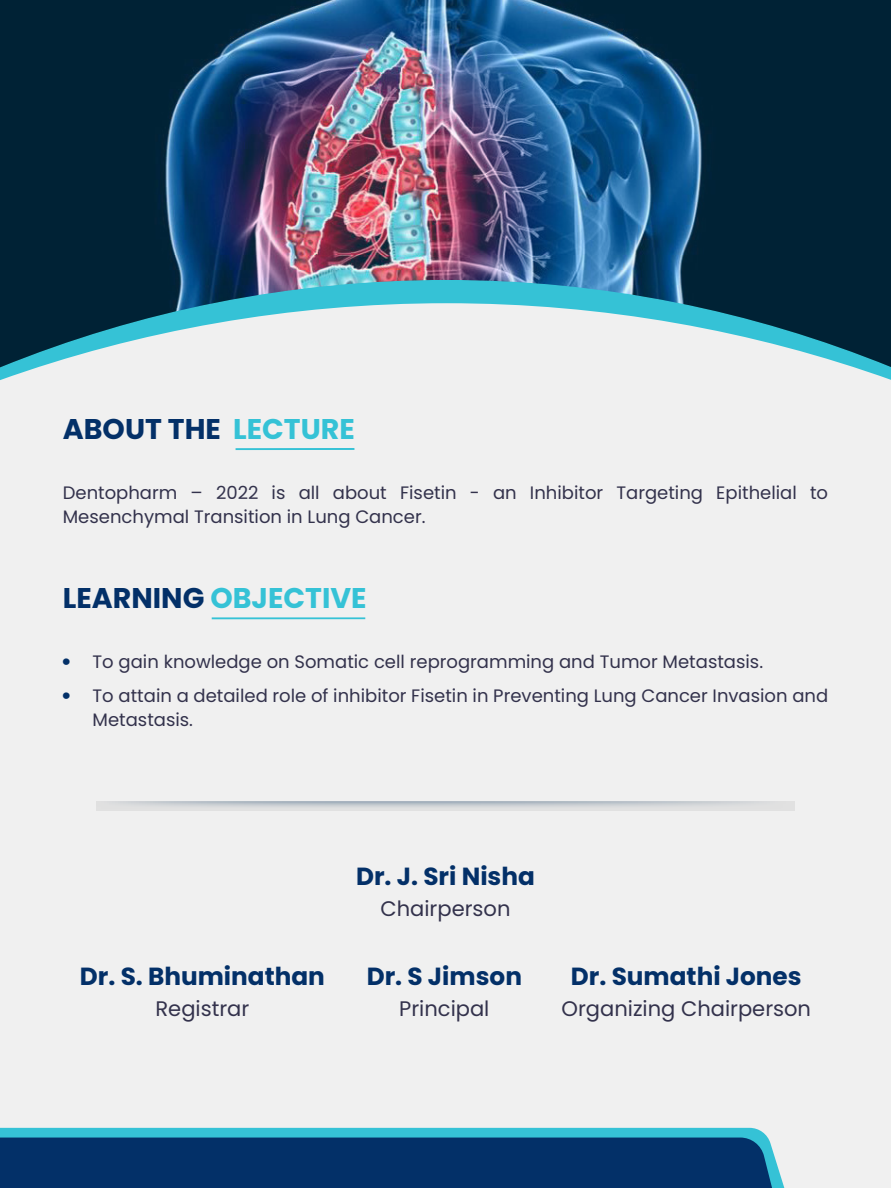
<style>
.page{position:relative;width:891px;height:1188px;background:#fff}
.page>*{position:absolute;margin:0;border:0;box-sizing:border-box;transform-origin:0 0}
.t1{font:700 28.5px "Poppins";color:#35c2d6}
.t2{font:700 28.5px "Poppins";color:#033068}
.t3{font:700 24.75px "Poppins";color:#033068}
.t4{font:21px "Poppins";color:#33324c}
.t5{font:18px/24px "Poppins";color:#33324c}
.s1{color:#35c2d6}
.s2{color:#033068}
.s3{font-family:"Aliquam";color:#033068}
</style>
<div class="page">
<div style="left:0;top:2px;width:890px;height:1186px;background:#f0f0f0"></div>
<hr style="left:212px;top:617px;width:153px;height:2px;background:#35c2d6">
<hr style="left:236px;top:448px;width:118px;height:2px;background:#35c2d6">
<svg style="left:96px;top:801px;width:699px;height:10px"></svg>
<svg style="left:0;top:1128px;width:785px;height:60px;background:#40bfd3"></svg>
<div style="left:0;top:1138px;width:772px;height:50px;background:#033068"></div>
<img style="left:0;top:0;width:891px;height:367px">
<h1 class="t2" style="left:63px;top:412px;width:294px">ABOUT THE <span class="s1">LECTURE</span></h1>
<p class="t5" style="left:63px;top:480px;width:767px">Dentopharm – 2022 is all about Fisetin - an Inhibitor Targeting Epithelial to<br>Mesenchymal Transition in Lung Cancer.</p>
<h1 class="t1" style="left:63px;top:582px;width:305px"><span class="s2">LEARNING</span> OBJECTIVE</h1>
<p class="t5" style="left:63px;top:650px;width:702px"><span class="s3">•</span> To gain knowledge on Somatic cell reprogramming and Tumor Metastasis.</p>
<p class="t5" style="left:93px;top:684px;width:737px;text-indent:-30px"><span class="s3">•</span> To attain a detailed role of inhibitor Fisetin in Preventing Lung Cancer Invasion and<br>Metastasis.</p>
<h2 class="t3" style="left:80px;top:962px;width:247px">Dr. S. Bhuminathan</h2>
<p class="t4" style="left:155px;top:996px;width:95px">Registrar</p>
<h2 class="t3" style="left:356px;top:862px;width:180px">Dr. J. Sri Nisha</h2>
<p class="t4" style="left:380px;top:896px;width:132px">Chairperson</p>
<h2 class="t3" style="left:367px;top:962px;width:157px">Dr. S Jimson</h2>
<p class="t4" style="left:399px;top:996px;width:92px">Principal</p>
<h2 class="t3" style="left:571px;top:962px;width:232px">Dr. Sumathi Jones</h2>
<p class="t4" style="left:562px;top:996px;width:251px">Organizing Chairperson</p>
</div>
